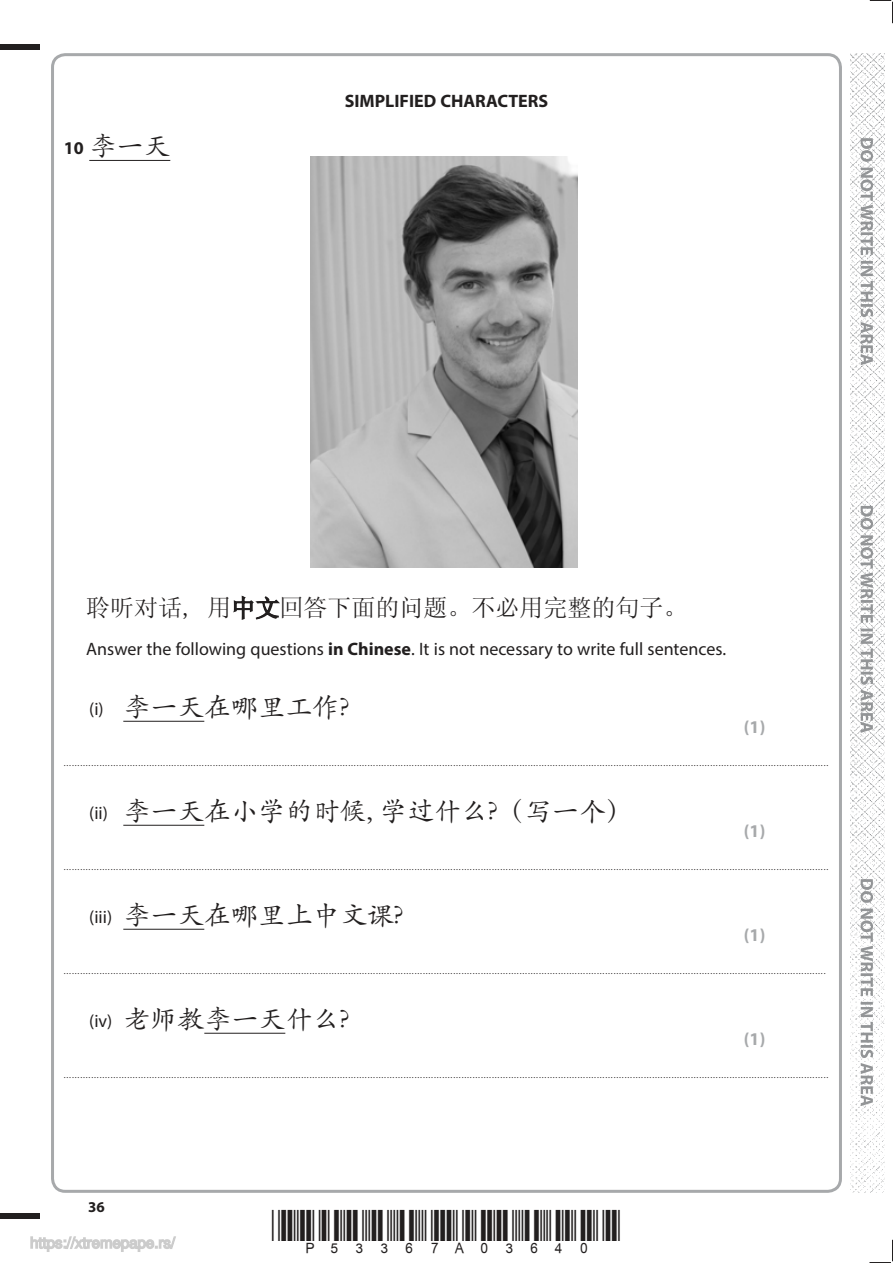
<style>
.page{position:relative;width:893px;height:1263px;background:#fff}
.page>*{position:absolute;margin:0;border:0;box-sizing:border-box;transform-origin:0 0}
.t1{font:27px "ST Kaiti";color:#221f1f}
.t2{font:24px "Sim Sun";color:#221f1f}
.t3{font:18px "Myriad Pro";color:#221f1f}
.t4{font:700 18px "Myriad Pro";color:#221f1f}
.t5{font:700 18px "Myriad Pro";color:#a7a9ab}
.t6{font:700 15px "Myriad Pro";color:#221f1f}
.t7{font:9px "Myriad Pro";color:#221f1f}
.s1{font-family:"Myriad Pro";font-weight:700;font-size:18px}
.s2{font-weight:700}
.s3{font-family:"Myriad Pro";font-size:18px}
</style>
<div class="page">
<div style="left:0;top:44px;width:40px;height:5px;background:#221f1f"></div>
<div style="left:0;top:1214px;width:40px;height:5px;background:#221f1f"></div>
<svg style="left:870px;top:0;width:23px;height:23px"></svg>
<svg style="left:870px;top:1240px;width:23px;height:23px"></svg>
<img style="left:850px;top:53px;width:34px;height:1140px">
<hr style="left:89px;top:160px;width:81px;height:1px;background:#221f1f">
<hr style="left:123px;top:721px;width:81px;height:1px;background:#221f1f">
<hr style="left:123px;top:825px;width:81px;height:1px;background:#221f1f">
<hr style="left:123px;top:929px;width:81px;height:1px;background:#221f1f">
<hr style="left:204px;top:1033px;width:81px;height:1px;background:#221f1f">
<svg style="left:233px;top:595px;width:47px;height:25px"></svg>
<img style="left:311px;top:157px;width:266px;height:411px">
<svg style="left:30px;top:1236px;width:146px;height:16px"></svg>
<h1 class="t1" style="left:64px;top:128px;width:108px"><span class="s1">10</span> 李一天</h1>
<h3 class="t4" style="left:345px;top:94px;width:205px">SIMPLIFIED CHARACTERS</h3>
<h2 class="t2" style="left:86px;top:596px;width:603px">聆听对话, 用中文回答下面的问题。不必用完整的句子。</h2>
<h3 class="t3" style="left:86px;top:641px;width:641px">Answer the following questions <span class="s2">in Chinese</span>. It is not necessary to write full sentences.</h3>
<h1 class="t1" style="left:89px;top:689px;width:261px"><span class="s3">(i)</span> 李一天在哪里工作?</h1>
<h3 class="t5" style="left:744px;top:720px;width:23px">(1)</h3>
<p class="t7" style="left:64px;top:760px;width:766px">.....................................................................................................................................................................................................................................................................................</p>
<h1 class="t1" style="left:89px;top:793px;width:545px"><span class="s3">(ii)</span> 李一天在小学的时候, 学过什么?（写一个）</h1>
<h3 class="t5" style="left:744px;top:824px;width:23px">(1)</h3>
<p class="t7" style="left:64px;top:864px;width:766px">.....................................................................................................................................................................................................................................................................................</p>
<h1 class="t1" style="left:89px;top:897px;width:315px"><span class="s3">(iii)</span> 李一天在哪里上中文课?</h1>
<h3 class="t5" style="left:744px;top:928px;width:23px">(1)</h3>
<p class="t7" style="left:64px;top:968px;width:763px">....................................................................................................................................................................................................................................................................................</p>
<h1 class="t1" style="left:89px;top:1000px;width:261px"><span class="s3">(iv)</span> 老师教李一天什么?</h1>
<h3 class="t5" style="left:744px;top:1032px;width:23px">(1)</h3>
<p class="t7" style="left:64px;top:1072px;width:766px">.....................................................................................................................................................................................................................................................................................</p>
<h3 class="t6" style="left:88px;top:1201px;width:18px">36</h3>
</div>
